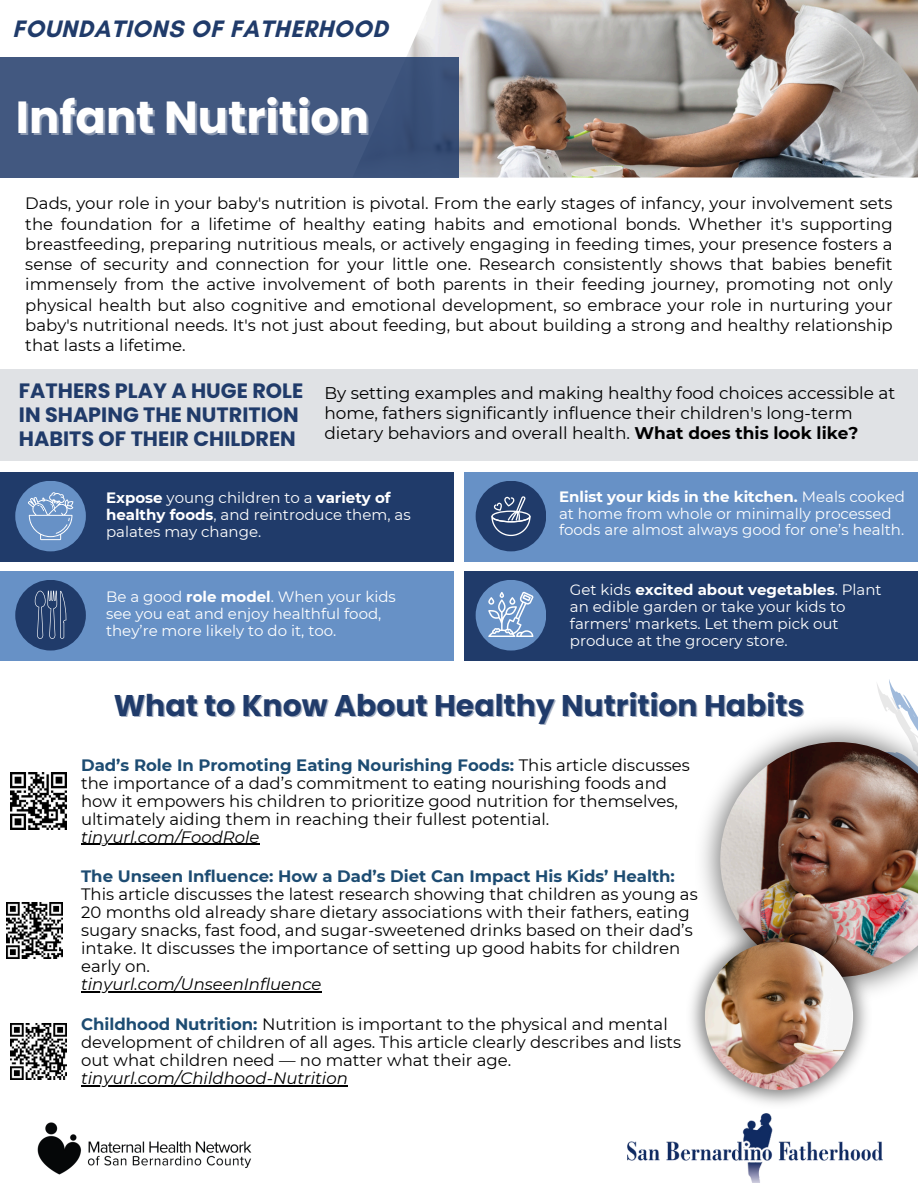
<style>
.page{position:relative;width:918px;height:1188px;background:#fff}
.page>*{position:absolute;margin:0;border:0;box-sizing:border-box;transform-origin:0 0}
.t1{font:700 45px "Poppins";color:#fff}
.t2{font:700 30px "Poppins";color:#203b6a}
.t3{font:700 24.3px "Glacial Indifference";letter-spacing:.025em;color:#203b6a}
.t4{font:700 20.7px/23.9px "Poppins";color:#203b6a}
.t5{font:16.95px/20.2px "Montserrat";color:#000}
.t6{font:16.5px/18px "Montserrat";color:#000}
.t7{font:italic 16.5px "Montserrat";color:#000}
.t8{font:15px/16.8px "Montserrat";color:#fff}
.s1{font-weight:700}
.s2{font-weight:700;color:#1d4c72}
</style>
<div class="page">
<div style="left:0;top:571px;width:453px;height:90px;background:#6791c6"></div>
<div style="left:465px;top:571px;width:453px;height:90px;background:#203b6a"></div>
<div style="left:0;top:370px;width:918px;height:91px;background:#e0e2e5"></div>
<div style="left:0;top:472px;width:453px;height:90px;background:#203b6a"></div>
<div style="left:465px;top:472px;width:453px;height:90px;background:#6791c6"></div>
<div style="left:15px;top:481px;width:71px;height:70px;background:#6791c6;border-radius:50%"></div>
<img style="left:627px;top:1113px;width:256px;height:70px">
<img style="left:407px;top:0;width:511px;height:177px">
<div style="left:0;top:57px;width:459px;height:120px;background:#425880"></div>
<div style="left:476px;top:481px;width:70px;height:70px;background:#203b6a;border-radius:50%"></div>
<img style="left:37px;top:1122px;width:215px;height:53px">
<svg style="left:877px;top:679px;width:41px;height:38px"></svg>
<div style="left:476px;top:580px;width:70px;height:71px;background:#6791c6;border-radius:50%"></div>
<div style="left:15px;top:580px;width:71px;height:71px;background:#203b6a;border-radius:50%"></div>
<svg style="left:28px;top:492px;width:45px;height:48px"></svg>
<svg style="left:491px;top:496px;width:40px;height:40px"></svg>
<svg style="left:35px;top:591px;width:31px;height:48px"></svg>
<svg style="left:488px;top:592px;width:45px;height:45px"></svg>
<hr style="left:81px;top:991px;width:241px;height:2px;background:#000">
<hr style="left:81px;top:844px;width:179px;height:1px;background:#000">
<hr style="left:81px;top:1085px;width:267px;height:1px;background:#000">
<img style="left:702px;top:717px;width:216px;height:274px">
<img style="left:720px;top:742px;width:198px;height:235px">
<img style="left:691px;top:924px;width:180px;height:180px">
<img style="left:705px;top:942px;width:148px;height:148px;border-radius:50%">
<img style="left:10px;top:773px;width:56px;height:56px">
<img style="left:7px;top:903px;width:56px;height:56px">
<img style="left:10px;top:1023px;width:56px;height:56px">
<p class="t3" style="left:13px;top:14px;width:377px">FOUNDATIONS OF FATHERHOOD</p>
<p class="t1" style="left:16px;top:86px;width:355px">Infant Nutrition</p>
<h5 class="t6" style="left:25px;top:193px;width:869px;line-height:20.2px;text-align:justify">Dads, your role in your baby's nutrition is pivotal. From the early stages of infancy, your involvement sets the foundation for a lifetime of healthy eating habits and emotional bonds. Whether it's supporting breastfeeding, preparing nutritious meals, or actively engaging in feeding times, your presence fosters a sense of security and connection for your little one. Research consistently shows that babies benefit immensely from the active involvement of both parents in their feeding journey, promoting not only physical health but also cognitive and emotional development, so embrace your role in nurturing your baby's nutritional needs. It's not just about feeding, but about building a strong and healthy relationship that lasts a lifetime.</h5>
<p class="t4" style="left:19px;top:379px;width:286px">FATHERS PLAY A HUGE ROLE<br>IN SHAPING THE NUTRITION<br>HABITS OF THEIR CHILDREN</p>
<h2 class="t5" style="left:324px;top:383px;width:572px">By setting examples and making healthy food choices accessible at home, fathers significantly influence their children's long-term dietary behaviors and overall health. <span class="s1">What does this look like?</span></h2>
<h5 class="t8" style="left:106px;top:489px;width:306px"><span class="s1">Expose</span> young children to a <span class="s1">variety of healthy foods</span>, and reintroduce them, as palates may change.</h5>
<p class="t8" style="left:559px;top:488px;width:347px"><span class="s1">Enlist your kids in the kitchen.</span> Meals cooked at home from whole or minimally processed foods are almost always good for one’s health.</p>
<p class="t8" style="left:106px;top:589px;width:291px">Be a good <span class="s1">role model</span>. When your kids see you eat and enjoy healthful food, they’re more likely to do it, too.</p>
<p class="t8" style="left:570px;top:581px;width:313px">Get kids <span class="s1">excited about vegetables</span>. Plant an edible garden or take your kids to farmers' markets. Let them pick out produce at the grocery store.</p>
<p class="t2" style="left:114px;top:684px;width:692px">What to Know About Healthy Nutrition Habits</p>
<h5 class="t6" style="left:81px;top:756px;width:610px"><span class="s2">Dad’s Role In Promoting Eating Nourishing Foods:</span> This article discusses the importance of a dad’s commitment to eating nourishing foods and how it empowers his children to prioritize good nutrition for themselves, ultimately aiding them in reaching their fullest potential.</h5>
<p class="t7" style="left:81px;top:827px;width:180px">tinyurl.com/FoodRole</p>
<h5 class="t6" style="left:81px;top:867px;width:618px"><span class="s2">The Unseen Influence: How a Dad’s Diet Can Impact His Kids’ Health:<br></span>This article discusses the latest research showing that children as young as 20 months old already share dietary associations with their fathers, eating sugary snacks, fast food, and sugar-sweetened drinks based on their dad’s intake. It discusses the importance of setting up good habits for children early on.</h5>
<h4 class="t7" style="left:81px;top:974px;width:242px">tinyurl.com/UnseenInfluence</h4>
<p class="t6" style="left:81px;top:1015px;width:602px"><span class="s2">Childhood Nutrition:</span> Nutrition is important to the physical and mental development of children of all ages. This article clearly describes and lists out what children need — no matter what their age.</p>
<p class="t7" style="left:81px;top:1068px;width:268px">tinyurl.com/Childhood-Nutrition</p>
</div>
